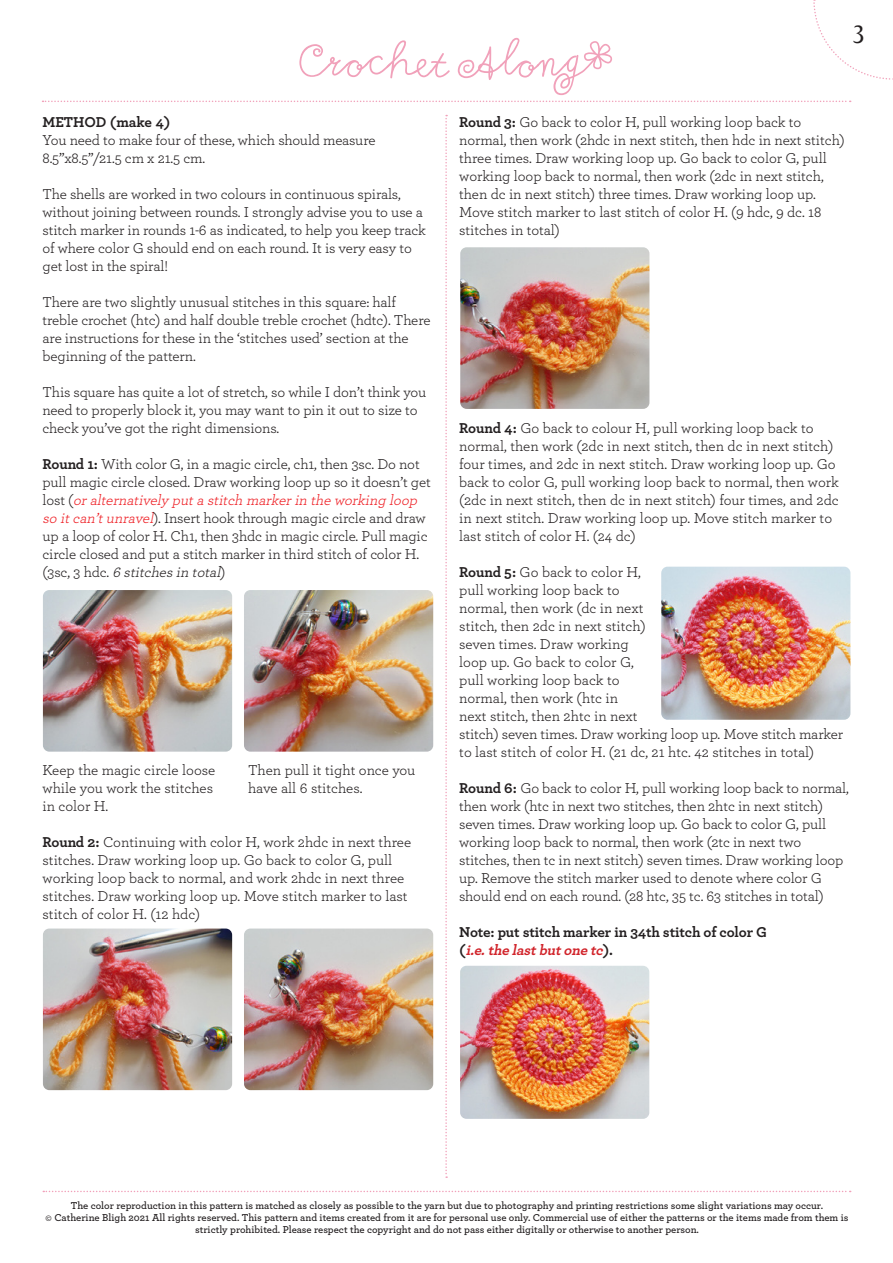
<style>
.page{position:relative;width:893px;height:1263px;background:#fff}
.page>*{position:absolute;margin:0;border:0;box-sizing:border-box;transform-origin:0 0}
.t1{font:27px "Baker Signet BT";color:#231f20}
.t2{font:15px/18px "Archer";letter-spacing:-.01em;color:#231f20}
.t3{font:700 15px/18px "Archer";letter-spacing:-.01em;color:#231f20}
.t4{font:600 10.5px/12px "Archer";color:#231f20;text-align:center}
.s1{font-weight:700}
.s2{font-style:italic;color:#ee1d23}
.s3{font-style:italic}
.s4{font-style:italic;color:#d1232a}
</style>
<div class="page">
<svg style="left:813px;top:0;width:80px;height:80px"></svg>
<svg style="left:43px;top:101px;width:808px;height:1px"></svg>
<svg style="left:299px;top:40px;width:151px;height:38px"></svg>
<svg style="left:458px;top:38px;width:154px;height:57px"></svg>
<svg style="left:445px;top:115px;width:2px;height:1063px"></svg>
<svg style="left:43px;top:1191px;width:808px;height:1px"></svg>
<img style="left:43px;top:590px;width:189px;height:162px">
<img style="left:43px;top:928px;width:189px;height:162px">
<img style="left:244px;top:590px;width:189px;height:162px">
<img style="left:244px;top:928px;width:189px;height:162px">
<img style="left:460px;top:247px;width:189px;height:162px">
<img style="left:661px;top:567px;width:189px;height:153px">
<img style="left:460px;top:966px;width:189px;height:153px">
<p class="t3" style="left:43px;top:112px;width:129px">METHOD (make 4)</p>
<p class="t2" style="left:43px;top:130px;width:334px">You need to make four of these, which should measure<br>8.5”x8.5”/21.5 cm x 21.5 cm.</p>
<p class="t2" style="left:43px;top:184px;width:385px">The shells are worked in two colours in continuous spirals, without joining between rounds. I strongly advise you to use a stitch marker in rounds 1-6 as indicated, to help you keep track of where color G should end on each round. It is very easy to get lost in the spiral!</p>
<p class="t2" style="left:43px;top:292px;width:389px">There are two slightly unusual stitches in this square: half treble crochet (htc) and half double treble crochet (hdtc). There are instructions for these in the ‘stitches used’ section at the beginning of the pattern.</p>
<p class="t2" style="left:43px;top:382px;width:385px">This square has quite a lot of stretch, so while I don’t think you need to properly block it, you may want to pin it out to size to check you’ve got the right dimensions.</p>
<p class="t2" style="left:43px;top:454px;width:390px"><span class="s1">Round 1:</span> With color G, in a magic circle, ch1, then 3sc. Do not pull magic circle closed. Draw working loop up so it doesn’t get l o s t ( <span class="s2">oralternatively puta stitch markerin the working loop so itcan’tunravel</span>). Insert hook through magic circle and draw up a loop of color H. Ch1, then 3hdc in magic circle. Pull magic circle closed and put a stitch marker in third stitch of color H. (3 s c , 3 h d c . <span class="s3">6 stitchesin total</span>)</p>
<p class="t2" style="left:43px;top:760px;width:174px">Keep the magic circle loose</p>
<p class="t2" style="left:248px;top:760px;width:169px">Then pull it tight once you</p>
<p class="t2" style="left:43px;top:778px;width:172px">while you work the stitches</p>
<p class="t2" style="left:248px;top:778px;width:116px">have all 6 stitches.</p>
<p class="t2" style="left:43px;top:796px;width:67px">in color H.</p>
<p class="t2" style="left:43px;top:832px;width:370px"><span class="s1">Round 2:</span> Continuing with color H, work 2hdc in next three stitches. Draw working loop up. Go back to color G, pull working loop back to normal, and work 2hdc in next three stitches. Draw working loop up. Move stitch marker to last stitch of color H. (12 hdc)</p>
<p class="t1" style="left:852px;top:17px;width:16px">3</p>
<p class="t2" style="left:459px;top:112px;width:387px"><span class="s1">Round 3:</span> Go back to color H, pull working loop back to normal, then work (2hdc in next stitch, then hdc in next stitch) three times. Draw working loop up. Go back to color G, pull working loop back to normal, then work (2dc in next stitch, then dc in next stitch) three times. Draw working loop up.<br>Move stitch marker to last stitch of color H. (9 hdc, 9 dc. 18 stitches in total)</p>
<p class="t2" style="left:459px;top:418px;width:381px"><span class="s1">Round 4:</span> Go back to colour H, pull working loop back to normal, then work (2dc in next stitch, then dc in next stitch) four times, and 2dc in next stitch. Draw working loop up. Go back to color G, pull working loop back to normal, then work (2dc in next stitch, then dc in next stitch) four times, and 2dc in next stitch. Draw working loop up. Move stitch marker to last stitch of color H. (24 dc)</p>
<p class="t2" style="left:459px;top:562px;width:385px"><span class="s1">Round 5:</span> Go back to color H,<br>pull working loop back to<br>normal, then work (dc in next<br>stitch, then 2dc in next stitch)<br>seven times. Draw working<br>loop up. Go back to color G,<br>pull working loop back to<br>normal, then work (htc in<br>next stitch, then 2htc in next<br>stitch) seven times. Draw working loop up. Move stitch marker to last stitch of color H. (21 dc, 21 htc. 42 stitches in total)</p>
<p class="t2" style="left:459px;top:778px;width:391px"><span class="s1">Round 6:</span> Go back to color H, pull working loop back to normal, then work (htc in next two stitches, then 2htc in next stitch) seven times. Draw working loop up. Go back to color G, pull working loop back to normal, then work (2tc in next two stitches, then tc in next stitch) seven times. Draw working loop up. Remove the stitch marker used to denote where color G should end on each round. (28 htc, 35 tc. 63 stitches in total)</p>
<p class="t3" style="left:459px;top:922px;width:309px">Note: put stitch marker in 34th stitch of color G ( <span class="s4">i.e.thelastbutonetc</span>) .</p>
<p class="t4" style="left:71px;top:1198px;width:754px">The color reproduction in this pattern is matched as closely as possible to the yarn but due to photography and printing restrictions some slight variations may occur.</p>
<p class="t4" style="left:46px;top:1210px;width:804px">© Catherine Bligh 2021 All rights reserved. This pattern and items created from it are for personal use only. Commercial use of either the patterns or the items made from them is strictly prohibited. Please respect the copyright and do not pass either digitally or otherwise to another person.</p>
</div>
